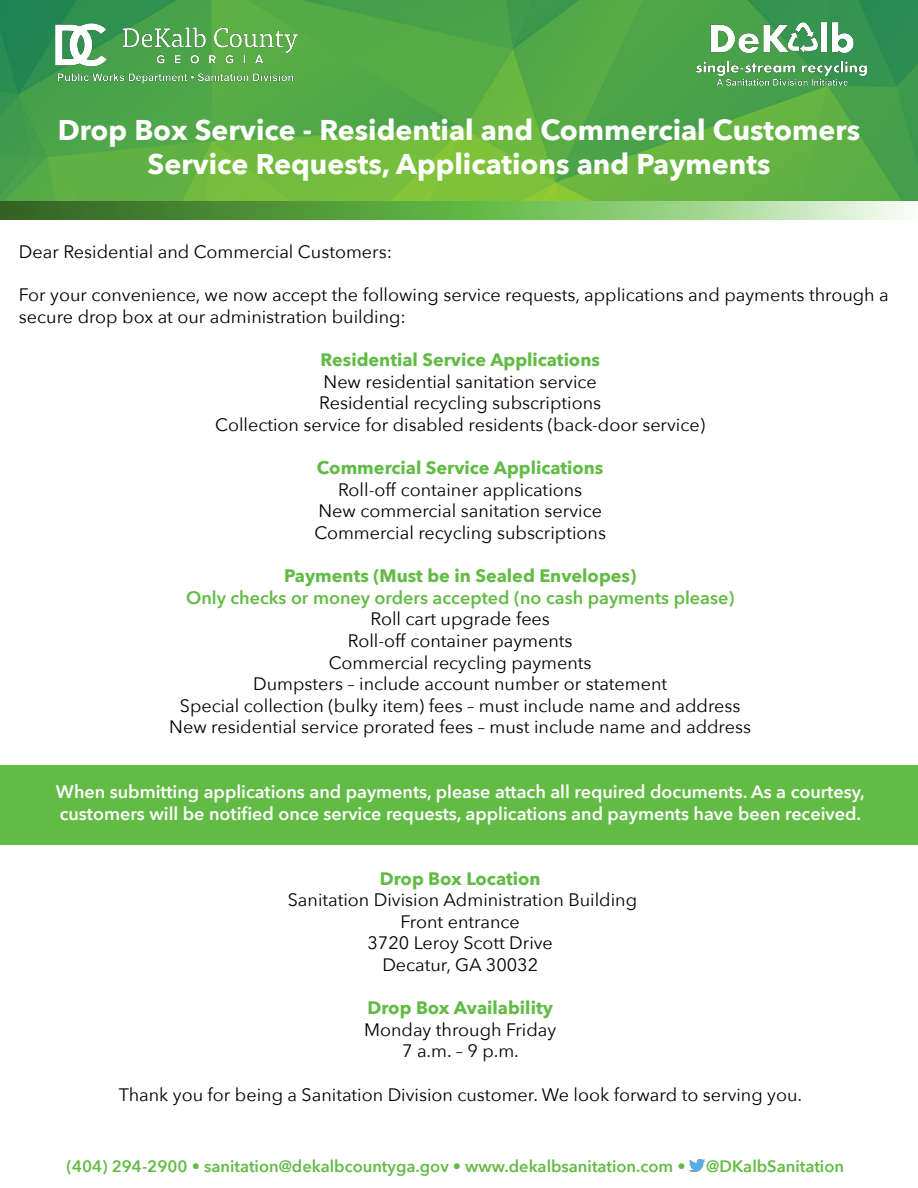
<style>
.page{position:relative;width:918px;height:1188px;background:#fff}
.page>*{position:absolute;margin:0;border:0;box-sizing:border-box;transform-origin:0 0}
.t1{font:700 28.5px/34.2px "Avenir Next";color:#fff;text-align:center}
.t2{font:18px/21.6px "Avenir Next";color:#000;text-align:center}
.t3{font:600 18px/21.6px "Avenir Next";color:#fff}
.t4{font:700 18px "Avenir Next";color:#62bb45}
.t5{font:600 18px "Avenir Next";color:#62bb45}
.t6{font:600 16.5px "Avenir Next";color:#62bb45}
</style>
<div class="page">
<img style="left:0;top:0;width:918px;height:202px">
<svg style="left:0;top:202px;width:908px;height:18px;background:#75b061"></svg>
<img style="left:48px;top:16px;width:255px;height:73px">
<img style="left:692px;top:16px;width:182px;height:73px">
<div style="left:0;top:765px;width:918px;height:79px;background:#62bb45"></div>
<img style="left:690px;top:1159px;width:15px;height:12px">
<h1 class="t1" style="left:58px;top:113px;width:804px">Drop Box Service - Residential and Commercial Customers<br>Service Requests, Applications and Payments</h1>
<p class="t2" style="left:19px;top:240px;width:375px">Dear Residential and Commercial Customers:</p>
<p class="t2" style="left:19px;top:284px;width:871px;text-align:left">For your convenience, we now accept the following service requests, applications and payments through a secure drop box at our administration building:</p>
<p class="t4" style="left:320px;top:344px;width:281px">Residential Service Applications</p>
<p class="t2" style="left:215px;top:370px;width:491px">New residential sanitation service<br>Residential recycling subscriptions<br>Collection service for disabled residents (back-door service)</p>
<p class="t4" style="left:317px;top:452px;width:288px">Commercial Service Applications</p>
<p class="t2" style="left:314px;top:478px;width:293px">Roll-off container applications<br>New commercial sanitation service<br>Commercial recycling subscriptions</p>
<p class="t4" style="left:284px;top:560px;width:354px">Payments (Must be in Sealed Envelopes)</p>
<p class="t5" style="left:186px;top:582px;width:550px">Only checks or money orders accepted (no cash payments please)</p>
<p class="t2" style="left:169px;top:608px;width:583px">Roll cart upgrade fees<br>Roll-off container payments<br>Commercial recycling payments<br>Dumpsters – include account number or statement<br>Special collection (bulky item) fees – must include name and address New residential service prorated fees – must include name and address</p>
<p class="t3" style="left:56px;top:781px;width:811px">When submitting applications and payments, please attach all required documents. As a courtesy, customers will be notified once service requests, applications and payments have been received.</p>
<p class="t4" style="left:380px;top:863px;width:162px">Drop Box Location</p>
<p class="t2" style="left:288px;top:888px;width:351px">Sanitation Division Administration Building<br>Front entrance<br>3720 Leroy Scott Drive<br>Decatur, GA 30032</p>
<p class="t4" style="left:368px;top:992px;width:187px">Drop Box Availability</p>
<p class="t2" style="left:364px;top:1018px;width:194px">Monday through Friday<br>7 a.m. – 9 p.m.</p>
<p class="t2" style="left:119px;top:1083px;width:685px">Thank you for being a Sanitation Division customer. We look forward to serving you.</p>
<p class="t6" style="left:67px;top:1152px;width:621px">(404) 294-2900 • sanitation@dekalbcountyga.gov • www.dekalbsanitation.com •</p>
<p class="t6" style="left:706px;top:1152px;width:139px">@DKalbSanitation</p>
</div>
